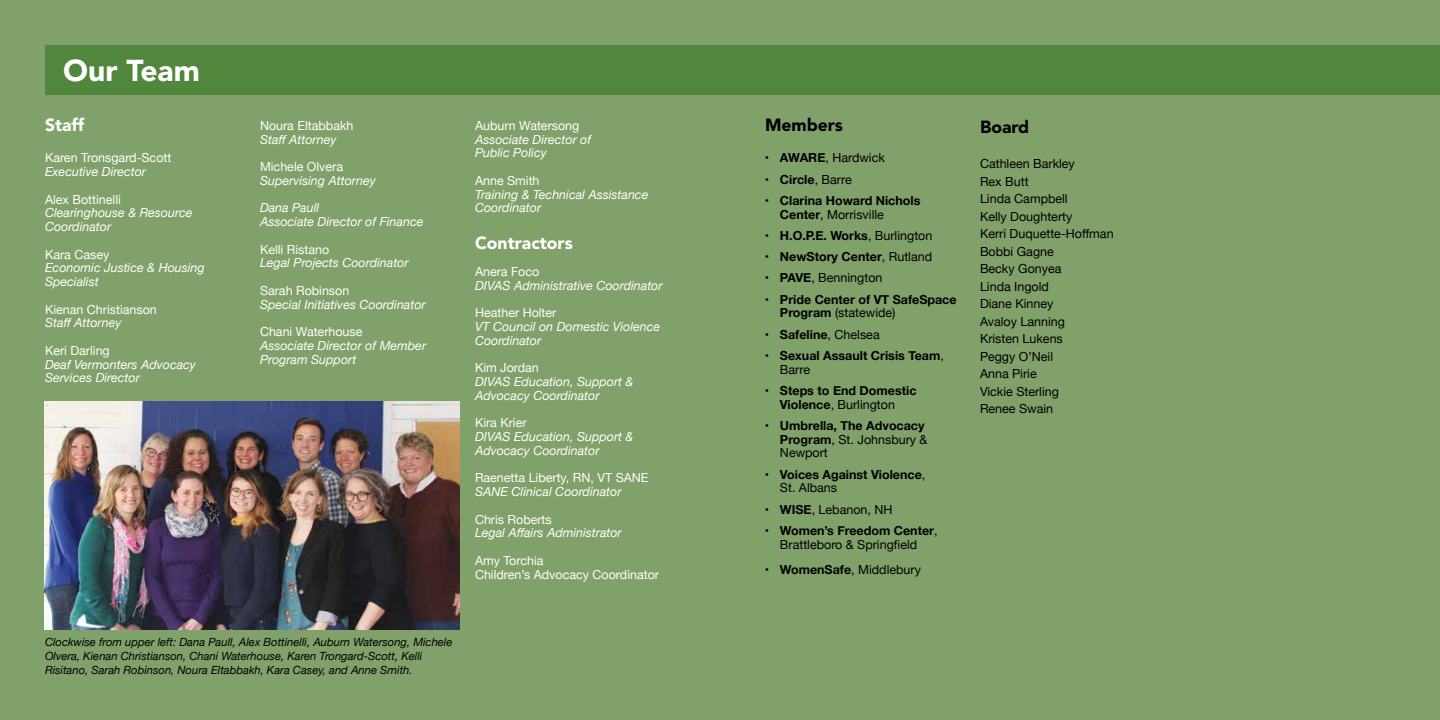
<style>
.page{position:relative;width:1440px;height:720px;background:#80a169}
.page>*{position:absolute;margin:0;border:0;box-sizing:border-box;transform-origin:0 0}
.t1{font:900 30px "Avenir LT Std";color:#fff}
.t2{font:900 17.5px "Avenir LT Std";color:#fff}
.t3{font:900 17.5px "Avenir LT Std";color:#000}
.t4{font:italic 12.5px/13.8px "Helvetica Neue";color:#fff}
.t5{font:12.5px/17.5px "Helvetica Neue";color:#000;text-align:center}
.t6{font:700 12.5px/13.8px "Helvetica Neue";color:#000}
.t7{font:12.5px/13.8px "Helvetica Neue";color:#fff}
.t8{font:italic 11.25px/13.8px "Helvetica Neue";color:#000}
.s1{font-weight:700}
.s2{font-weight:400}
</style>
<div class="page">
<div style="left:45px;top:45px;width:1395px;height:50px;background:#51873d"></div>
<img style="left:44px;top:401px;width:416px;height:228px">
<h1 class="t1" style="left:63px;top:53px;width:138px">Our Team</h1>
<h2 class="t2" style="left:45px;top:115px;width:41px">Staff</h2>
<p class="t7" style="left:45px;top:152px;width:128px">Karen Tronsgard-Scott</p>
<p class="t4" style="left:45px;top:166px;width:103px">Executive Director</p>
<p class="t7" style="left:45px;top:193px;width:77px">Alex Bottinelli</p>
<p class="t4" style="left:45px;top:207px;width:149px">Clearinghouse &amp; Resource<br>Coordinator</p>
<p class="t7" style="left:45px;top:248px;width:66px">Kara Casey</p>
<p class="t4" style="left:45px;top:262px;width:161px">Economic Justice &amp; Housing<br>Specialist</p>
<p class="t7" style="left:45px;top:303px;width:113px">Kienan Christianson</p>
<p class="t4" style="left:45px;top:317px;width:78px">Staff Attorney</p>
<p class="t7" style="left:45px;top:344px;width:66px">Keri Darling</p>
<p class="t4" style="left:45px;top:358px;width:152px">Deaf Vermonters Advocacy<br>Services Director</p>
<p class="t7" style="left:260px;top:119px;width:95px">Noura Eltabbakh</p>
<p class="t4" style="left:260px;top:133px;width:78px">Staff Attorney</p>
<p class="t7" style="left:260px;top:161px;width:85px">Michele Olvera</p>
<p class="t4" style="left:260px;top:174px;width:117px">Supervising Attorney</p>
<p class="t4" style="left:260px;top:202px;width:165px">Dana Paull<br>Associate Director of Finance</p>
<p class="t7" style="left:260px;top:243px;width:71px">Kelli Ristano</p>
<p class="t4" style="left:260px;top:257px;width:150px">Legal Projects Coordinator</p>
<p class="t7" style="left:260px;top:284px;width:91px">Sarah Robinson</p>
<p class="t4" style="left:260px;top:298px;width:167px">Special Initiatives Coordinator</p>
<p class="t7" style="left:260px;top:326px;width:104px">Chani Waterhouse</p>
<p class="t4" style="left:260px;top:339px;width:168px">Associate Director of Member<br>Program Support</p>
<p class="t7" style="left:475px;top:119px;width:106px">Auburn Watersong</p>
<p class="t4" style="left:475px;top:133px;width:118px">Associate Director of<br>Public Policy</p>
<p class="t7" style="left:475px;top:174px;width:66px">Anne Smith</p>
<p class="t4" style="left:475px;top:188px;width:175px">Training &amp; Technical Assistance<br>Coordinator</p>
<h2 class="t2" style="left:475px;top:232px;width:99px">Contractors</h2>
<p class="t7" style="left:475px;top:266px;width:66px">Anera Foco</p>
<p class="t4" style="left:475px;top:279px;width:189px">DIVAS Administrative Coordinator</p>
<p class="t7" style="left:475px;top:307px;width:83px">Heather Holter</p>
<p class="t4" style="left:475px;top:321px;width:187px">VT Council on Domestic Violence<br>Coordinator</p>
<p class="t7" style="left:475px;top:362px;width:65px">Kim Jordan</p>
<p class="t4" style="left:475px;top:376px;width:160px">DIVAS Education, Support &amp;<br>Advocacy Coordinator</p>
<p class="t7" style="left:475px;top:417px;width:53px">Kira Krier</p>
<p class="t4" style="left:475px;top:431px;width:160px">DIVAS Education, Support &amp;<br>Advocacy Coordinator</p>
<p class="t7" style="left:475px;top:472px;width:175px">Raenetta Liberty, RN, VT SANE</p>
<p class="t4" style="left:475px;top:486px;width:148px">SANE Clinical Coordinator</p>
<p class="t7" style="left:475px;top:513px;width:78px">Chris Roberts</p>
<p class="t4" style="left:475px;top:527px;width:148px">Legal Affairs Administrator</p>
<p class="t7" style="left:475px;top:554px;width:186px">Amy Torchia<br>Children’s Advocacy Coordinator</p>
<p class="t8" style="left:45px;top:636px;width:409px">Clockwise from upper left: Dana Paull, Alex Bottinelli, Auburn Watersong, Michele<br>Olvera, Kienan Christianson, Chani Waterhouse, Karen Trongard-Scott, Kelli<br>Risitano, Sarah Robinson, Noura Eltabbakh, Kara Casey, and Anne Smith.</p>
<h2 class="t3" style="left:765px;top:115px;width:80px">Members</h2>
<p class="t5" style="left:765px;top:150px;width:121px">• <span class="s1">AWARE</span>, Hardwick</p>
<p class="t5" style="left:765px;top:171px;width:88px">• <span class="s1">Circle</span>, Barre</p>
<p class="t6" style="left:780px;top:194px;width:142px;text-indent:-15px"><span class="s2">•</span> Clarina Howard Nichols<br>Center<span class="s2">, Morrisville</span></p>
<p class="t6" style="left:765px;top:229px;width:169px"><span class="s2">•</span> H.O.P.E. Works<span class="s2">, Burlington</span></p>
<p class="t6" style="left:765px;top:250px;width:169px"><span class="s2">•</span> NewStory Center<span class="s2">, Rutland</span></p>
<p class="t5" style="left:765px;top:270px;width:119px">• <span class="s1">PAVE</span>, Bennington</p>
<p class="t6" style="left:780px;top:293px;width:178px;text-indent:-15px"><span class="s2">•</span> Pride Center of VT SafeSpace<br>Program <span class="s2">(statewide)</span></p>
<p class="t5" style="left:765px;top:326px;width:116px">• <span class="s1">Safeline</span>, Chelsea</p>
<p class="t6" style="left:780px;top:349px;width:165px;text-indent:-15px"><span class="s2">•</span> Sexual Assault Crisis Team<span class="s2">,<br>Barre</span></p>
<p class="t6" style="left:765px;top:384px;width:153px;text-align:center"><span class="s2">•</span> Steps to End Domestic<br>Violence<span class="s2">, Burlington</span></p>
<p class="t6" style="left:780px;top:419px;width:149px;text-indent:-15px"><span class="s2">•</span> Umbrella, The Advocacy<br>Program<span class="s2">, St. Johnsbury &amp;<br>Newport</span></p>
<p class="t6" style="left:780px;top:468px;width:147px;text-indent:-15px"><span class="s2">•</span> Voices Against Violence<span class="s2">,<br>St. Albans</span></p>
<p class="t5" style="left:765px;top:501px;width:129px">• <span class="s1">WISE</span>, Lebanon, NH</p>
<p class="t5" style="left:765px;top:524px;width:174px;line-height:13.8px">• <span class="s1">Women’s Freedom Center</span>,<br>Brattleboro &amp; Springfield</p>
<p class="t5" style="left:765px;top:561px;width:157px">• <span class="s1">WomenSafe</span>, Middlebury</p>
<h2 class="t3" style="left:980px;top:116px;width:51px">Board</h2>
<p class="t5" style="left:980px;top:156px;width:135px;text-align:left">Cathleen Barkley<br>Rex Butt<br>Linda Campbell<br>Kelly Doughterty<br>Kerri Duquette-Hoffman<br>Bobbi Gagne<br>Becky Gonyea<br>Linda Ingold<br>Diane Kinney<br>Avaloy Lanning<br>Kristen Lukens<br>Peggy O’Neil<br>Anna Pirie<br>Vickie Sterling<br>Renee Swain</p>
</div>
